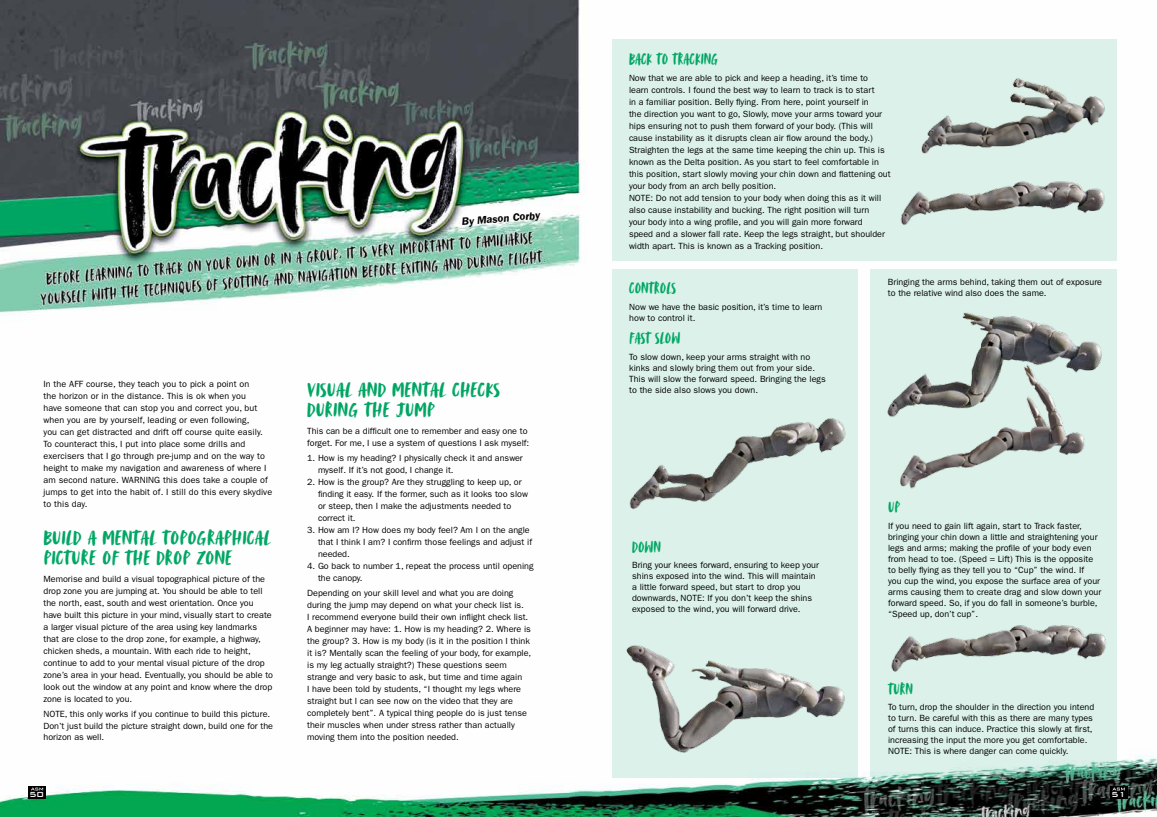
<style>
.page{position:relative;width:1157px;height:817px;background:#fff}
.page>*{position:absolute;margin:0;border:0;box-sizing:border-box;transform-origin:0 0}
.t1{font:20px/20px "Avallon All Caps";color:#00a664;scale:1.15 1}
.t2{font:20px/20px "Avallon All Caps";color:#00a563;scale:1.15 1}
.t3{font:16px "Avallon All Caps";color:#00a664}
.t4{font:italic 600 11px "Franklin Gothic";color:#000}
.t5{font:500 9.8px "Bank Gothic";color:#fff}
.t6{font:9px/12px "Franklin Gothic";color:#000}
</style>
<div class="page">
<img style="left:0;top:0;width:1157px;height:816px">
<div style="left:612px;top:40px;width:505px;height:221px;background:#dbf1ea"></div>
<img style="left:921px;top:78px;width:184px;height:70px">
<img style="left:900px;top:148px;width:205px;height:77px">
<div style="left:612px;top:269px;width:246px;height:508px;background:#dbf1ea"></div>
<div style="left:870px;top:269px;width:247px;height:507px;background:#dbf1ea"></div>
<img style="left:629px;top:418px;width:217px;height:91px">
<img style="left:887px;top:312px;width:215px;height:105px">
<img style="left:890px;top:364px;width:204px;height:125px">
<img style="left:891px;top:625px;width:215px;height:47px">
<img style="left:626px;top:645px;width:219px;height:108px">
<div style="left:28px;top:785px;width:18px;height:13px;background:#000"></div>
<svg style="left:31px;top:787px;width:12px;height:3px"></svg>
<div style="left:1110px;top:785px;width:17px;height:13px;background:#000"></div>
<svg style="left:1112px;top:787px;width:12px;height:3px"></svg>
<p class="t4" style="left:461px;top:216px;width:80px;rotate:-5deg">By Mason Corby</p>
<p class="t6" style="left:43px;top:378px;width:230px">In the AFF course, they teach you to pick a point on<br>the horizon or in the distance. This is ok when you<br>have someone that can stop you and correct you, but when you are by yourself, leading or even following,<br>you can get distracted and drift off course quite easily.<br>To counteract this, I put into place some drills and exercisers that I go through pre-jump and on the way to height to make my navigation and awareness of where I am second nature. WARNING this does take a couple of jumps to get into the habit of. I still do this every skydive to this day.</p>
<h1 class="t1" style="left:43px;top:528px;width:199px">BUILD A MENTAL TOPOGRAPHICAL<br>PICTURE OF THE DROP ZONE</h1>
<p class="t6" style="left:43px;top:572px;width:231px">Memorise and build a visual topographical picture of the drop zone you are jumping at. You should be able to tell the north, east, south and west orientation. Once you have built this picture in your mind, visually start to create a larger visual picture of the area using key landmarks that are close to the drop zone, for example, a highway, chicken sheds, a mountain. With each ride to height, continue to add to your mental visual picture of the drop zone’s area in your head. Eventually, you should be able to look out the window at any point and know where the drop zone is located to you.</p>
<p class="t6" style="left:43px;top:707px;width:231px">NOTE, this only works if you continue to build this picture.<br>Don’t just build the picture straight down, build one for the</p>
<p class="t6" style="left:43px;top:730px;width:62px">horizon as well.</p>
<h1 class="t2" style="left:307px;top:380px;width:169px">VISUAL AND MENTAL CHECKS<br>DURING THE JUMP</h1>
<p class="t6" style="left:307px;top:425px;width:223px">This can be a difficult one to remember and easy one to forget. For me, I use a system of questions I ask myself:</p>
<p class="t6" style="left:318px;top:451px;width:206px;text-indent:-11px">1. How is my heading? I physically check it and answer myself. If it’s not good, I change it.</p>
<p class="t6" style="left:318px;top:475px;width:211px;text-indent:-11px">2. How is the group? Are they struggling to keep up, or finding it easy. If the former, such as it looks too slow or steep, then I make the adjustments needed to correct it.</p>
<p class="t6" style="left:318px;top:523px;width:215px;text-indent:-11px">3. How am I? How does my body feel? Am I on the angle that I think I am? I confirm those feelings and adjust if needed.</p>
<p class="t6" style="left:318px;top:559px;width:217px;text-indent:-11px">4. Go back to number 1, repeat the process until opening the canopy.</p>
<p class="t6" style="left:307px;top:586px;width:225px">Depending on your skill level and what you are doing during the jump may depend on what your check list is.<br>I recommend everyone build their own inflight check list.<br>A beginner may have: 1. How is my heading? 2. Where is the group? 3. How is my body (is it in the position I think it is? Mentally scan the feeling of your body, for example, is my leg actually straight?) These questions seem strange and very basic to ask, but time and time again<br>I have been told by students, “I thought my legs where straight but I can see now on the video that they are completely bent”. A typical thing people do is just tense their muscles when under stress rather than actually moving them into the position needed.</p>
<h2 class="t3" style="left:629px;top:49px;width:91px">BACK TO TRACKING</h2>
<p class="t6" style="left:629px;top:72px;width:263px">Now that we are able to pick and keep a heading, it’s time to<br>learn controls. I found the best way to learn to track is to start<br>in a familiar position. Belly flying. From here, point yourself in<br>the direction you want to go, Slowly, move your arms toward your hips ensuring not to push them forward of your body. (This will cause instability as it disrupts clean air flow around the body.)<br>Straighten the legs at the same time keeping the chin up. This is known as the Delta position. As you start to feel comfortable in this position, start slowly moving your chin down and flattening out your body from an arch belly position.<br>NOTE: Do not add tension to your body when doing this as it will also cause instability and bucking. The right position will turn<br>your body into a wing profile, and you will gain more forward<br>speed and a slower fall rate. Keep the legs straight, but shoulder width apart. This is known as a Tracking position.</p>
<h2 class="t3" style="left:629px;top:278px;width:48px">CONTROLS</h2>
<p class="t6" style="left:629px;top:301px;width:195px;line-height:11px">Now we have the basic position, it’s time to learn how to control it.</p>
<h2 class="t3" style="left:629px;top:328px;width:53px">FAST SLOW</h2>
<p class="t6" style="left:629px;top:351px;width:198px;line-height:11px">To slow down, keep your arms straight with no kinks and slowly bring them out from your side.<br>This will slow the forward speed. Bringing the legs to the side also slows you down.</p>
<p class="t6" style="left:888px;top:277px;width:216px;line-height:11px">Bringing the arms behind, taking them out of exposure to the relative wind also does the same.</p>
<h2 class="t3" style="left:632px;top:536px;width:30px">DOWN</h2>
<p class="t6" style="left:632px;top:559px;width:188px;line-height:11px">Bring your knees forward, ensuring to keep your shins exposed into the wind. This will maintain a little forward speed, but start to drop you downwards, NOTE: If you don’t keep the shins exposed to the wind, you will forward drive.</p>
<h2 class="t3" style="left:888px;top:497px;width:14px">UP</h2>
<p class="t6" style="left:888px;top:520px;width:215px;line-height:11px">If you need to gain lift again, start to Track faster, bringing your chin down a little and straightening your legs and arms; making the profile of your body even from head to toe. (Speed = Lift) This is the opposite to belly flying as they tell you to “Cup” the wind. If<br>you cup the wind, you expose the surface area of your arms causing them to create drag and slow down your forward speed. So, if you do fall in someone’s burble, “Speed up, don’t cup”.</p>
<h2 class="t3" style="left:888px;top:678px;width:27px">TURN</h2>
<p class="t6" style="left:888px;top:701px;width:208px;line-height:11px">To turn, drop the shoulder in the direction you intend to turn. Be careful with this as there are many types of turns this can induce. Practice this slowly at first, increasing the input the more you get comfortable.<br>NOTE: This is where danger can come quickly.</p>
<p class="t5" style="left:29px;top:786px;width:16px">50</p>
<p class="t5" style="left:1111px;top:786px;width:16px">51</p>
</div>
